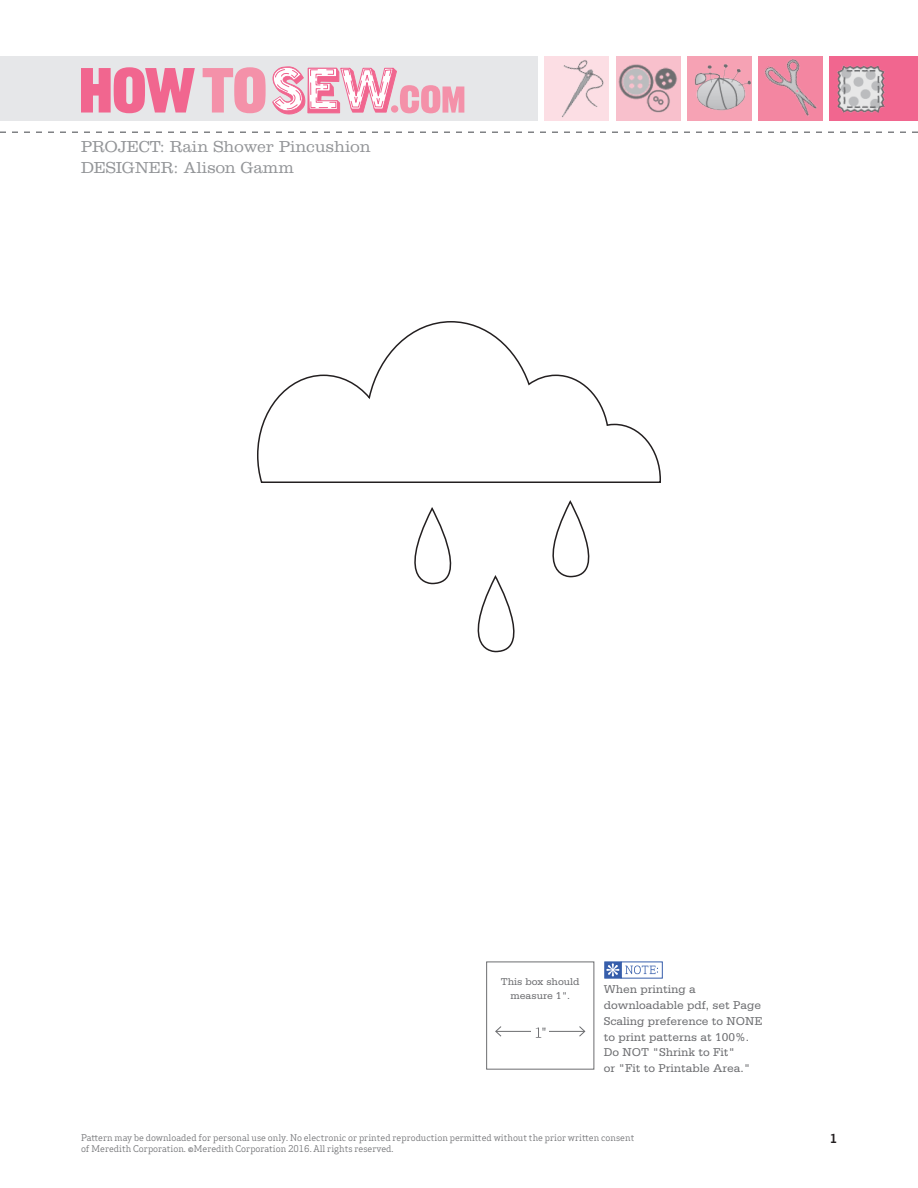
<style>
.page{position:relative;width:918px;height:1188px;background:#fff}
.page>*{position:absolute;margin:0;border:0;box-sizing:border-box;transform-origin:0 0}
.t1{font:300 16.5px/21px "Clarendon LT Std";color:#939598}
.t2{font:12px/15.8px "Serifa Std";color:#6c6d70}
.subhead{font:700 12px "Apex Sans";color:#231f20}
.t3{font:10.5px/13.5px "Serifa Std";color:#6c6d70;text-align:center}
.t4{font:9px/10.8px "Apex Serif";color:#6c6d70}
</style>
<div class="page">
<div style="left:0;top:56px;width:538px;height:65px;background:#e6e7e9"></div>
<svg style="left:81px;top:67px;width:114px;height:46px"></svg>
<svg style="left:203px;top:66px;width:261px;height:49px"></svg>
<svg style="left:0;top:131px;width:918px;height:2px"></svg>
<div style="left:829px;top:56px;width:89px;height:65px;background:#f1668f"></div>
<img style="left:837px;top:65px;width:48px;height:48px">
<img style="left:687px;top:56px;width:58px;height:65px">
<img style="left:745px;top:56px;width:91px;height:77px">
<img style="left:544px;top:56px;width:73px;height:65px">
<img style="left:615px;top:56px;width:66px;height:64px">
<div style="left:486px;top:962px;width:108px;height:108px;border:1px solid #6c6d70"></div>
<svg style="left:625px;top:966px;width:33px;height:8px"></svg>
<svg style="left:604px;top:962px;width:17px;height:17px"></svg>
<svg style="left:606px;top:963px;width:13px;height:13px"></svg>
<hr style="left:496px;top:1031px;width:89px;height:1px;background:#6c6d70">
<svg style="left:495px;top:1026px;width:7px;height:11px"></svg>
<svg style="left:578px;top:1026px;width:8px;height:11px"></svg>
<div style="left:532px;top:1023px;width:17px;height:18px;background:#fff"></div>
<svg style="left:536px;top:1028px;width:10px;height:10px"></svg>
<svg style="left:257px;top:321px;width:404px;height:162px"></svg>
<svg style="left:414px;top:500px;width:176px;height:153px"></svg>
<p class="t1" style="left:81px;top:136px;width:291px">PROJECT: Rain Shower Pincushion<br>DESIGNER: Alison Gamm</p>
<p class="t3" style="left:501px;top:975px;width:80px">This box should measure 1".</p>
<p class="t2" style="left:604px;top:982px;width:160px">When printing a downloadable pdf, set Page<br>Scaling preference to NONE to print patterns at 100%.<br>Do NOT "Shrink to Fit"<br>or "Fit to Printable Area."</p>
<p class="t4" style="left:81px;top:1132px;width:555px">Pattern may be downloaded for personal use only. No electronic or printed reproduction permitted without the prior written consent of Meredith Corporation. ©Meredith Corporation 2016. All rights reserved.</p>
<p class="subhead" style="left:830px;top:1131px;width:9px">1</p>
</div>
